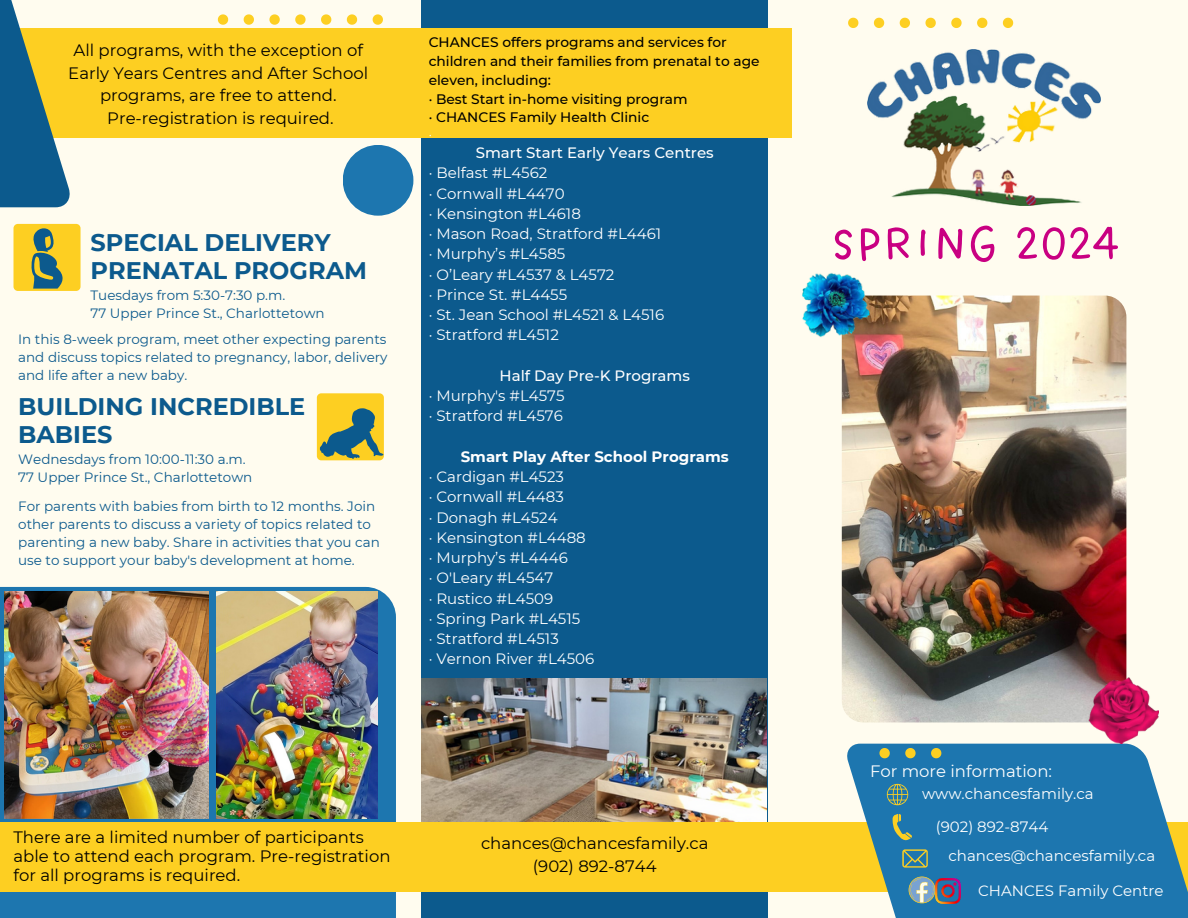
<style>
.page{position:relative;width:1188px;height:918px;background:#fffcef}
.page>*{position:absolute;margin:0;border:0;box-sizing:border-box;transform-origin:0 0}
.t1{font:52.2px "DO Sans Regular";color:#c90082}
.t2{font:700 24px/28.2px "Montserrat";color:#0c5a8d}
.t3{font:16.5px/22.5px "Montserrat";color:#000;text-align:center}
.t4{font:16.5px "Montserrat";color:#fff}
.t5{font:15px/20.2px "Montserrat";color:#fff}
.t6{font:500 13.8px/18.9px "Montserrat";color:#000}
.t7{font:13.5px/18px "Montserrat";color:#0c5a8d;text-align:justify}
.t8{font:12.6px "Montserrat";color:#fff}
.s1{font-weight:500}
.s2{font-weight:700}
</style>
<div class="page">
<div style="left:421px;top:0;width:347px;height:918px;background:#0c5a8d"></div>
<div style="left:0;top:587px;width:396px;height:331px;background:#1d76af"></div>
<div style="left:0;top:822px;width:1188px;height:70px;background:#fdcf22"></div>
<div style="left:0;top:28px;width:792px;height:109px;background:#fdcf22"></div>
<svg style="left:847px;top:744px;width:341px;height:174px;background:#3a85ac"></svg>
<svg style="left:0;top:0;width:69px;height:207px"></svg>
<div style="left:343px;top:145px;width:70px;height:71px;background:#1d76af;border-radius:50%"></div>
<svg style="left:848px;top:18px;width:10px;height:10px"></svg>
<svg style="left:925px;top:18px;width:11px;height:10px"></svg>
<svg style="left:874px;top:18px;width:10px;height:10px"></svg>
<svg style="left:951px;top:18px;width:11px;height:10px"></svg>
<svg style="left:900px;top:18px;width:10px;height:10px"></svg>
<svg style="left:977px;top:18px;width:10px;height:10px"></svg>
<svg style="left:1003px;top:18px;width:10px;height:10px"></svg>
<svg style="left:218px;top:15px;width:10px;height:10px"></svg>
<svg style="left:295px;top:15px;width:11px;height:10px"></svg>
<svg style="left:244px;top:15px;width:10px;height:10px"></svg>
<svg style="left:321px;top:15px;width:10px;height:10px"></svg>
<svg style="left:269px;top:15px;width:11px;height:10px"></svg>
<svg style="left:347px;top:15px;width:10px;height:10px"></svg>
<svg style="left:373px;top:15px;width:10px;height:10px"></svg>
<img style="left:842px;top:296px;width:284px;height:426px;border-radius:22px">
<svg style="left:879px;top:748px;width:11px;height:10px"></svg>
<svg style="left:905px;top:748px;width:11px;height:10px"></svg>
<svg style="left:931px;top:748px;width:10px;height:10px"></svg>
<svg style="left:892px;top:814px;width:20px;height:27px"></svg>
<svg style="left:887px;top:784px;width:21px;height:21px"></svg>
<svg style="left:902px;top:849px;width:26px;height:18px"></svg>
<img style="left:868px;top:49px;width:232px;height:157px">
<svg style="left:909px;top:877px;width:26px;height:26px"></svg>
<img style="left:936px;top:878px;width:25px;height:25px">
<div style="left:14px;top:224px;width:67px;height:67px;background:#fdcf22;border-radius:4px"></div>
<div style="left:317px;top:393px;width:67px;height:67px;background:#fdcf22;border-radius:4px"></div>
<svg style="left:31px;top:228px;width:32px;height:61px"></svg>
<svg style="left:320px;top:408px;width:64px;height:51px"></svg>
<img style="left:421px;top:679px;width:346px;height:143px">
<img style="left:802px;top:272px;width:75px;height:66px">
<img style="left:1089px;top:678px;width:70px;height:65px">
<img style="left:5px;top:592px;width:203px;height:226px">
<img style="left:217px;top:592px;width:161px;height:226px">
<h3 class="t3" style="left:68px;top:39px;width:301px">All programs, with the exception of Early Years Centres and After School programs, are free to attend.<br>Pre-registration is required.</h3>
<p class="t2" style="left:91px;top:228px;width:278px">SPECIAL DELIVERY<br>PRENATAL PROGRAM</p>
<p class="t7" style="left:91px;top:286px;width:196px">Tuesdays from 5:30-7:30 p.m.</p>
<p class="t7" style="left:91px;top:304px;width:236px">77 Upper Prince St., Charlottetown</p>
<p class="t7" style="left:18px;top:330px;width:371px">In this 8-week program, meet other expecting parents and discuss topics related to pregnancy, labor, delivery and life after a new baby.</p>
<p class="t2" style="left:18px;top:392px;width:289px">BUILDING INCREDIBLE<br>BABIES</p>
<p class="t7" style="left:18px;top:450px;width:229px">Wednesdays from 10:00-11:30 a.m.</p>
<p class="t7" style="left:18px;top:468px;width:236px">77 Upper Prince St., Charlottetown</p>
<p class="t7" style="left:18px;top:497px;width:363px;text-align:left">For parents with babies from birth to 12 months. Join other parents to discuss a variety of topics related to parenting a new baby. Share in activities that you can use to support your baby's development at home.</p>
<h3 class="t6" style="left:429px;top:32px;width:332px">CHANCES offers programs and services for children and their families from prenatal to age eleven, including:</h3>
<p class="t6" style="left:429px;top:89px;width:261px">· Best Start in-home visiting program</p>
<h1 class="t6" style="left:429px;top:108px;width:222px">· CHANCES Family Health Clinic</h1>
<p class="t8" style="left:429px;top:127px;width:5px">·</p>
<p class="t5" style="left:429px;top:143px;width:287px;text-indent:47px"><span class="s1">Smart Start Early Years Centres </span>· Belfast #L4562<br>· Cornwall #L4470<br>· Kensington #L4618<br>· Mason Road, Stratford #L4461<br>· Murphy’s #L4585<br>· O’Leary #L4537 &amp; L4572<br>· Prince St. #L4455<br>· St. Jean School #L4521 &amp; L4516<br>· Stratford #L4512</p>
<p class="t5" style="left:429px;top:365px;width:263px;text-indent:71px"><span class="s1">Half Day Pre-K Programs </span>· Murphy's #L4575<br>· Stratford #L4576</p>
<p class="t5" style="left:429px;top:446px;width:302px;text-indent:32px"><span class="s2">Smart Play After School Programs </span>· Cardigan #L4523<br>· Cornwall #L4483<br>· Donagh #L4524<br>· Kensington #L4488<br>· Murphy’s #L4446<br>· O'Leary #L4547<br>· Rustico #L4509<br>· Spring Park #L4515<br>· Stratford #L4513<br>· Vernon River #L4506</p>
<p class="t3" style="left:14px;top:827px;width:379px;line-height:19.2px;text-align:left">There are a limited number of participants able to attend each program. Pre-registration for all programs is required.</p>
<p class="t3" style="left:481px;top:832px;width:229px">chances@chancesfamily.ca (902) 892-8744</p>
<h3 class="t1" style="left:831px;top:213px;width:291px">SPRING 2024</h3>
<p class="t4" style="left:870px;top:761px;width:183px">For more information:</p>
<p class="t5" style="left:922px;top:784px;width:173px">www.chancesfamily.ca</p>
<p class="t5" style="left:936px;top:816px;width:114px">(902) 892-8744</p>
<p class="t5" style="left:948px;top:846px;width:208px">chances@chancesfamily.ca</p>
<p class="t5" style="left:978px;top:881px;width:187px">CHANCES Family Centre</p>
</div>
